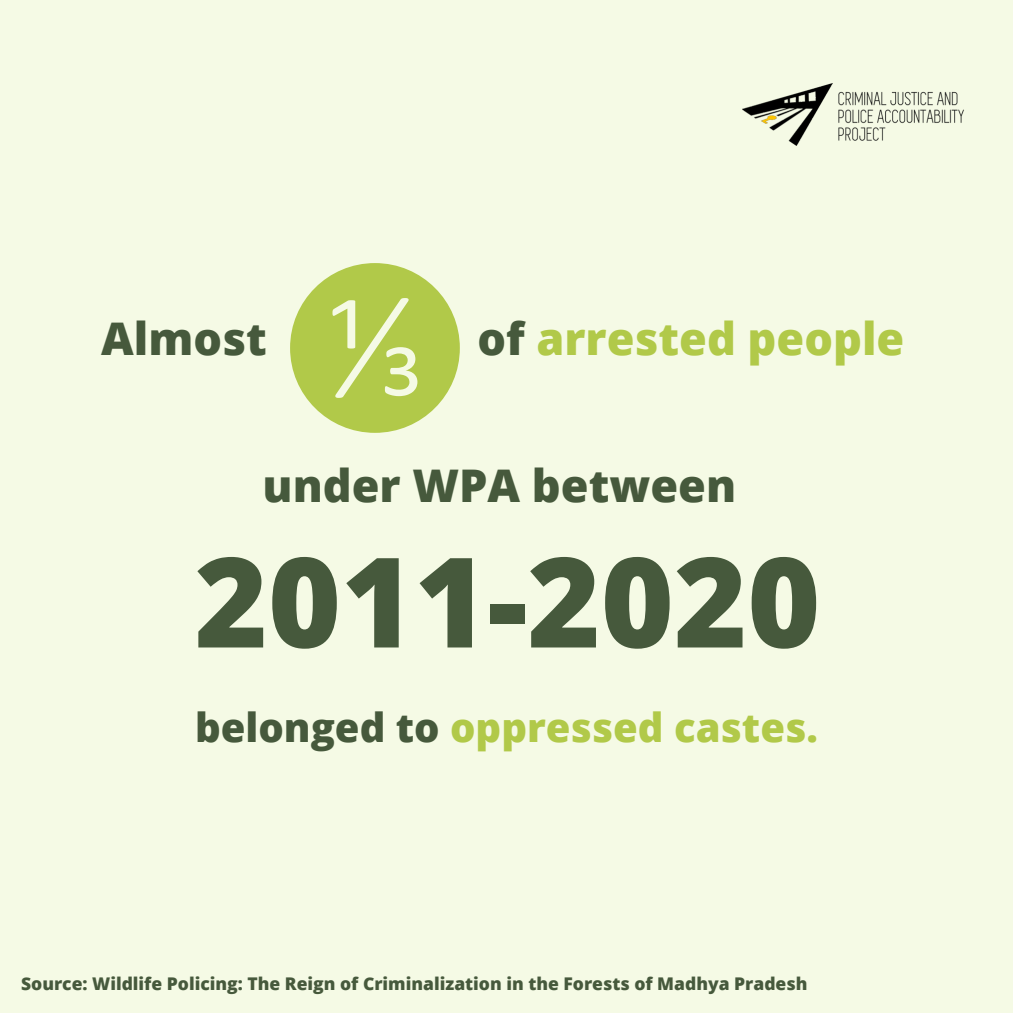
<style>
.page{position:relative;width:1013px;height:1013px;background:#fff}
.page>*{position:absolute;margin:0;border:0;box-sizing:border-box;transform-origin:0 0}
.t1{font:800 125px "Open Sans";color:#46593c}
.t2{font:800 45px "Open Sans";color:#46593c}
.t3{font:800 45px "Open Sans";color:#b1c949}
.t4{font:800 40px "Open Sans";color:#b1c949}
.t5{font:800 17.5px "Open Sans";color:#46593c}
.s1{color:#46593c}
</style>
<div class="page">
<div style="left:0;top:0;width:1012px;height:1012px;background:#f5fae5"></div>
<div style="left:290px;top:263px;width:170px;height:170px;background:#b1c949;border-radius:50%"></div>
<svg style="left:332px;top:298px;width:85px;height:100px"></svg>
<img style="left:742px;top:84px;width:222px;height:61px">
<h2 class="t2" style="left:101px;top:307px;width:167px">Almost</h2>
<h2 class="t3" style="left:477px;top:307px;width:428px"><span class="s1">of</span> arrested people</h2>
<h2 class="t2" style="left:263px;top:453px;width:475px">under WPA between</h2>
<h1 class="t1" style="left:195px;top:514px;width:627px">2011-2020</h1>
<h3 class="t4" style="left:195px;top:699px;width:624px"><span class="s1">belonged to</span> oppressed castes.</h3>
<p class="t5" style="left:21px;top:970px;width:787px">Source: Wildlife Policing: The Reign of Criminalization in the Forests of Madhya Pradesh</p>
</div>
